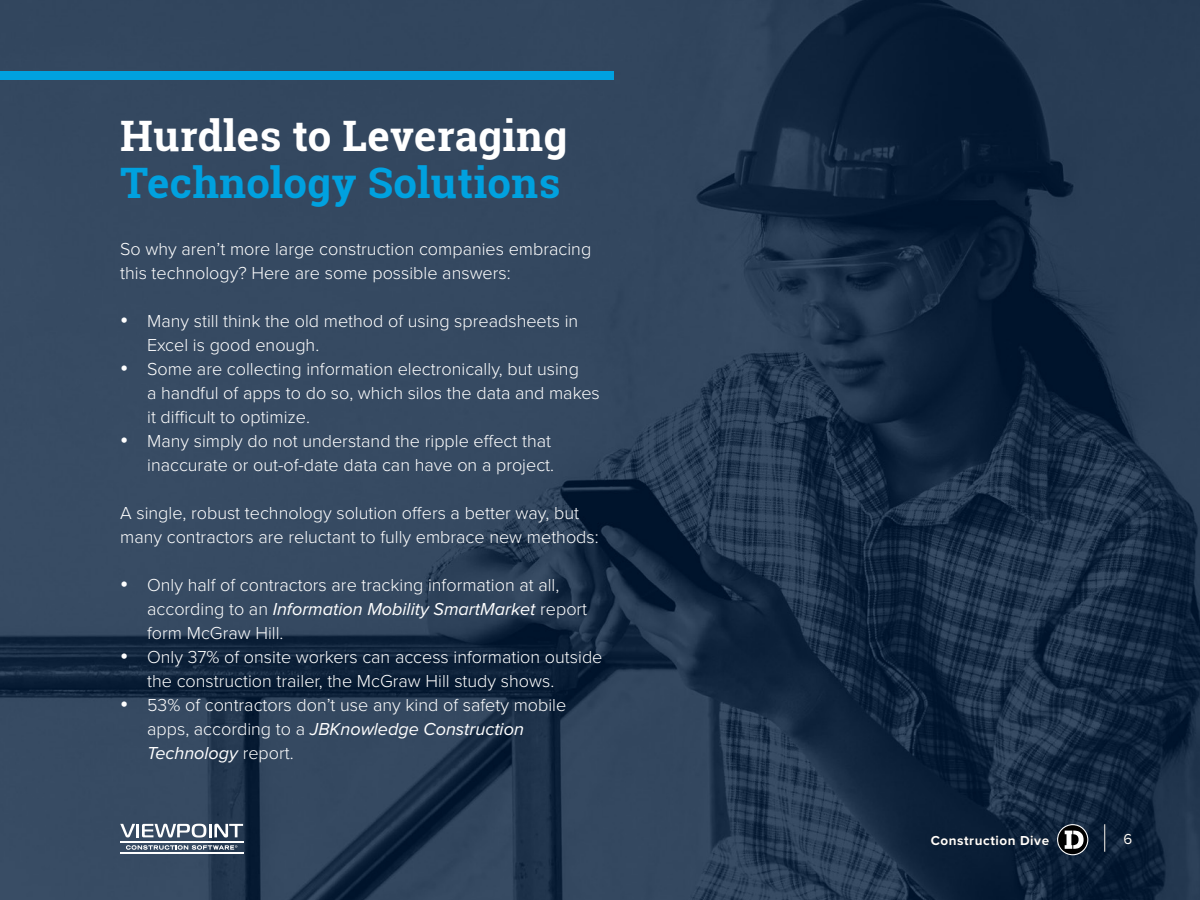
<style>
.page{position:relative;width:1200px;height:900px;background:#fff}
.page>*{position:absolute;margin:0;border:0;box-sizing:border-box;transform-origin:0 0}
.t1{font:700 42px "Roboto Slab";letter-spacing:.01em;color:#fff}
.t2{font:700 42px "Roboto Slab";letter-spacing:.01em;color:#00a1df}
.t3{font:300 18px/24px "Proxima Nova";color:#fff}
.t4{font:15px "Proxima Nova";color:#fff}
.t5{font:700 13.5px "Proxima Nova";letter-spacing:.04em;color:#fff}
.s1{font-weight:400;font-style:italic}
</style>
<div class="page">
<img style="left:0;top:0;width:1200px;height:900px">
<svg style="left:1057px;top:824px;width:31px;height:31px"></svg>
<svg style="left:1058px;top:825px;width:29px;height:29px"></svg>
<svg style="left:1065px;top:831px;width:19px;height:18px"></svg>
<div style="left:0;top:71px;width:614px;height:9px;background:#00a1df"></div>
<svg style="left:120px;top:824px;width:123px;height:14px"></svg>
<svg style="left:126px;top:845px;width:111px;height:5px"></svg>
<hr style="left:120px;top:841px;width:123px;height:2px;background:#fff">
<hr style="left:120px;top:852px;width:123px;height:2px;background:#fff">
<svg style="left:1104px;top:824px;width:1px;height:28px"></svg>
<h1 class="t1" style="left:120px;top:107px;width:449px">Hurdles to Leveraging</h1>
<h1 class="t2" style="left:120px;top:154px;width:442px">Technology Solutions</h1>
<p class="t3" style="left:120px;top:236px;width:473px">So why aren’t more large construction companies embracing this technology? Here are some possible answers:</p>
<p class="t3" style="left:147px;top:308px;width:433px;text-indent:-27px">• Many still think the old method of using spreadsheets in<br>Excel is good enough.</p>
<p class="t3" style="left:147px;top:356px;width:454px;text-indent:-27px">• Some are collecting information electronically, but using<br>a handful of apps to do so, which silos the data and makes it difficult to optimize.</p>
<p class="t3" style="left:120px;top:428px;width:435px;text-align:right">• Many simply do not understand the ripple effect that inaccurate or out-of-date data can have on a project.</p>
<p class="t3" style="left:120px;top:500px;width:480px">A single, robust technology solution offers a better way, but many contractors are reluctant to fully embrace new methods:</p>
<p class="t3" style="left:147px;top:572px;width:442px;text-indent:-27px">• Only half of contractors are tracking information at all, according to an <span class="s1">Information Mobility SmartMarket</span> report form McGraw Hill.</p>
<p class="t3" style="left:147px;top:644px;width:457px;text-indent:-27px">• Only 37% of onsite workers can access information outside the construction trailer, the McGraw Hill study shows.</p>
<p class="t3" style="left:147px;top:692px;width:421px;text-indent:-27px">• 53% of contractors don’t use any kind of safety mobile apps, according to a <span class="s1">JBKnowledge Construction<br>Technology</span> report.</p>
<p class="t5" style="left:931px;top:830px;width:120px">Construction Dive</p>
<p class="t4" style="left:1123px;top:828px;width:10px">6</p>
</div>
